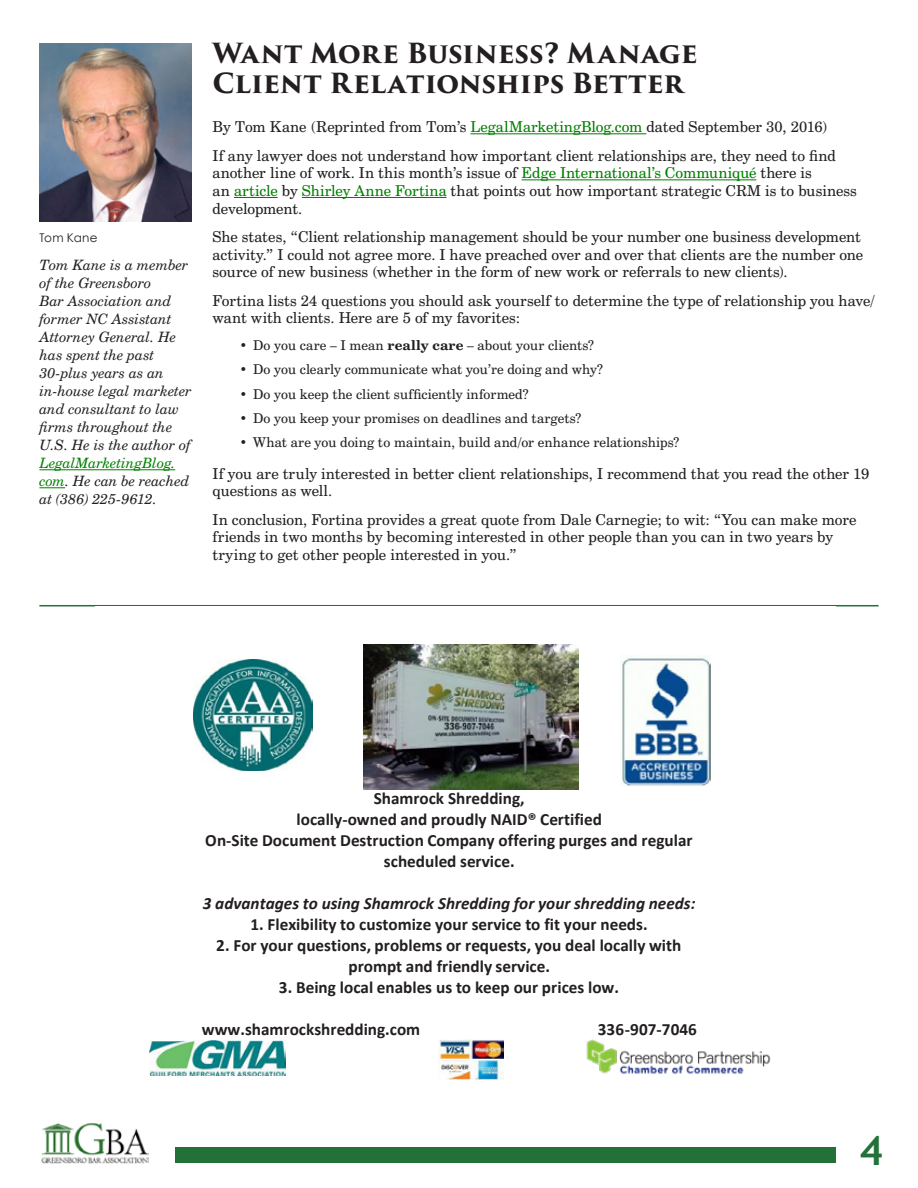
<style>
.page{position:relative;width:918px;height:1188px;background:#fff}
.page>*{position:absolute;margin:0;border:0;box-sizing:border-box;transform-origin:0 0}
.t1{font:700 40.5px "Trebuchet MS";color:#227138}
.t2{font:700 27px/30px "Trajan Pro 3";color:#231f20}
.t3{font:700 17.25px "Calibri";color:#231f20}
.t4{font:700 17.1px/21px "Calibri";color:#231f20;text-align:center}
.t5{font:italic 700 17.1px "Calibri";color:#231f20}
.t6{font:15px/17.7px "Century Schoolbook BT";color:#231f20}
.t7{font:italic 14.25px/18px "Century Schoolbook BT";color:#231f20}
.t8{font:13.5px "Century Schoolbook BT";letter-spacing:.01em;color:#231f20}
.t9{font:12px "Century Gothic";letter-spacing:.02em;color:#231f20}
.s1{color:#008000}
.s2{font-weight:700}
</style>
<div class="page">
<img style="left:41px;top:1123px;width:108px;height:41px">
<div style="left:175px;top:1147px;width:661px;height:15px;background:#227138"></div>
<hr style="left:470px;top:133px;width:176px;height:1px;background:#008000">
<hr style="left:522px;top:179px;width:234px;height:1px;background:#008000">
<hr style="left:234px;top:197px;width:44px;height:1px;background:#008000">
<hr style="left:302px;top:197px;width:145px;height:1px;background:#008000">
<img style="left:39px;top:43px;width:153px;height:178px">
<hr style="left:39px;top:469px;width:136px;height:1px;background:#008000">
<svg style="left:39px;top:487px;width:26px;height:1px"></svg>
<hr style="left:39px;top:605px;width:840px;height:1px;background:#227138">
<img style="left:193px;top:659px;width:119px;height:112px">
<img style="left:364px;top:644px;width:215px;height:146px">
<img style="left:149px;top:1040px;width:136px;height:35px">
<img style="left:438px;top:1040px;width:65px;height:39px">
<img style="left:586px;top:1039px;width:185px;height:35px">
<img style="left:620px;top:655px;width:90px;height:131px">
<p class="t9" style="left:39px;top:230px;width:60px">Tom Kane</p>
<p class="t7" style="left:39px;top:256px;width:153px">Tom Kane is a member of the Greensboro<br>Bar Association and former NC Assistant<br>Attorney General. He has spent the past<br>30-plus years as an in-house legal marketer and consultant to law firms throughout the<br>U.S. He is the author of</p>
<p class="t7" style="left:39px;top:454px;width:151px"><span class="s1">LegalMarketingBlog. com</span>. He can be reached at (386) 225-9612.</p>
<h2 class="t2" style="left:213px;top:39px;width:487px">Want More Business? Manage<br>Client Relationships Better</h2>
<p class="t6" style="left:213px;top:112px;width:625px;line-height:28.5px">By Tom Kane (Reprinted from Tom’s <span class="s1">LegalMarketingBlog.com</span> dated September 30, 2016)<br>If any lawyer does not understand how important client relationships are, they need to find</p>
<p class="t6" style="left:213px;top:164px;width:646px">another line of work. In this month’s issue of <span class="s1">Edge International’s Communiqué</span> there is<br>an <span class="s1">article</span> by <span class="s1">Shirley Anne Fortina</span> that points out how important strategic CRM is to business development.</p>
<p class="t6" style="left:213px;top:228px;width:652px">She states, “Client relationship management should be your number one business development activity.” I could not agree more. I have preached over and over that clients are the number one source of new business (whether in the form of new work or referrals to new clients).</p>
<p class="t6" style="left:213px;top:291px;width:664px">Fortina lists 24 questions you should ask yourself to determine the type of relationship you have/ want with clients. Here are 5 of my favorites:</p>
<p class="t8" style="left:240px;top:337px;width:356px">• Do you care – I mean <span class="s2">really care</span> – about your clients?</p>
<p class="t8" style="left:240px;top:361px;width:365px">• Do you clearly communicate what you’re doing and why?</p>
<p class="t8" style="left:240px;top:385px;width:291px">• Do you keep the client sufficiently informed?</p>
<p class="t8" style="left:240px;top:410px;width:343px">• Do you keep your promises on deadlines and targets?</p>
<p class="t8" style="left:240px;top:434px;width:441px">• What are you doing to maintain, build and/or enhance relationships?</p>
<p class="t6" style="left:213px;top:464px;width:658px">If you are truly interested in better client relationships, I recommend that you read the other 19 questions as well.</p>
<p class="t6" style="left:213px;top:510px;width:645px">In conclusion, Fortina provides a great quote from Dale Carnegie; to wit: “You can make more friends in two months by becoming interested in other people than you can in two years by trying to get other people interested in you.”</p>
<p class="t4" style="left:205px;top:787px;width:489px">Shamrock Shredding,<br>locally-owned and proudly NAID® Certified<br>On-Site Document Destruction Company offering purges and regular</p>
<p class="t3" style="left:384px;top:849px;width:132px">scheduled service.</p>
<p class="t5" style="left:203px;top:891px;width:494px">3 advantages to using Shamrock Shredding for your shredding needs:</p>
<p class="t4" style="left:250px;top:913px;width:399px">1. Flexibility to customize your service to fit your needs.</p>
<p class="t4" style="left:216px;top:934px;width:467px">2. For your questions, problems or requests, you deal locally with</p>
<p class="t3" style="left:348px;top:954px;width:203px">prompt and friendly service.</p>
<p class="t4" style="left:279px;top:976px;width:342px">3. Being local enables us to keep our prices low.</p>
<p class="t4" style="left:202px;top:1018px;width:220px">www.shamrockshredding.com</p>
<p class="t4" style="left:598px;top:1018px;width:100px">336-907-7046</p>
<h1 class="t1" style="left:859px;top:1125px;width:25px">4</h1>
</div>
